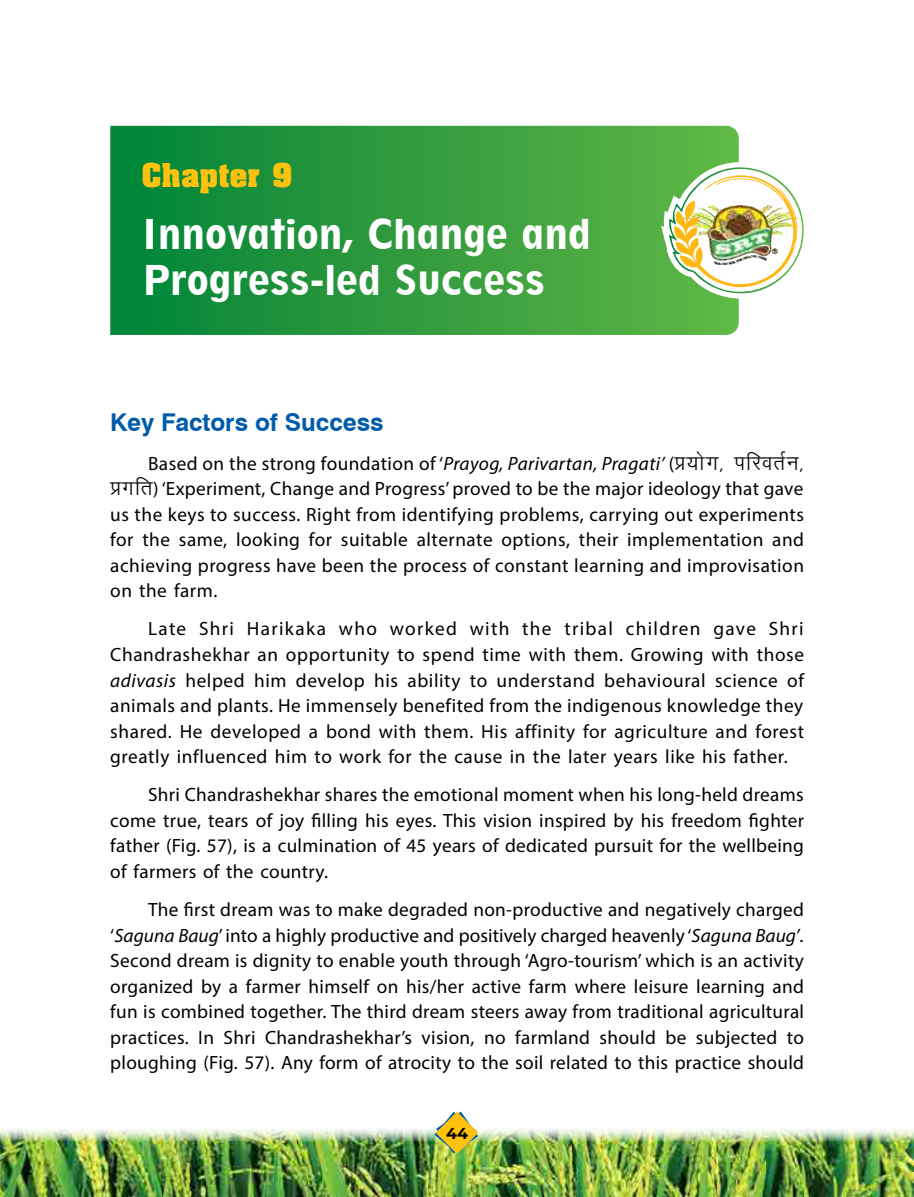
<style>
.page{position:relative;width:914px;height:1197px;background:#fff}
.page>*{position:absolute;margin:0;border:0;box-sizing:border-box;transform-origin:0 0}
.t1{font:800 condensed 38.5px/46.2px "Geometric 212 BT";letter-spacing:.015em;color:#fff}
.t2{font:700 28px "Aachen";letter-spacing:.015em;color:#ffc20e}
.t3{font:700 24.5px "Swiss 721 BT";color:#005baa}
.t4{font:19.25px/25.6px "Myriad Pro";letter-spacing:.02em;color:#000;text-align:justify}
.t5{font:700 15.75px "Montserrat Alternates";color:#000}
.s1{font-style:italic}
.s2{font-family:"Kruti Dev 010";font-size:24.5px}
</style>
<div class="page">
<img style="left:0;top:1129px;width:914px;height:68px">
<svg style="left:434px;top:1112px;width:44px;height:42px"></svg>
<svg style="left:110px;top:126px;width:628px;height:209px;background:#2d9a3e"></svg>
<img style="left:657px;top:151px;width:147px;height:161px">
<h2 class="t2" style="left:142px;top:155px;width:152px">Chapter 9</h2>
<h1 class="t1" style="left:142px;top:211px;width:450px">Innovation, Change and<br>Progress-led Success</h1>
<p class="t3" style="left:110px;top:406px;width:275px">Key Factors of Success</p>
<p class="t4" style="left:110px;top:450px;width:695px;text-indent:38px">Based on the strong foundation of ‘<span class="s1">Prayog, Parivartan, Pragati’</span> (<span class="s2">ç;ksx] ifjorZu] çxfr</span>) ‘Experiment, Change and Progress’ proved to be the major ideology that gave us the keys to success. Right from identifying problems, carrying out experiments for the same, looking for suitable alternate options, their implementation and achieving progress have been the process of constant learning and improvisation on the farm.</p>
<p class="t4" style="left:110px;top:616px;width:695px;text-indent:38px">Late Shri Harikaka who worked with the tribal children gave Shri Chandrashekhar an opportunity to spend time with them. Growing with those <span class="s1">adivasis</span> helped him develop his ability to understand behavioural science of animals and plants. He immensely benefited from the indigenous knowledge they shared. He developed a bond with them. His affinity for agriculture and forest greatly influenced him to work for the cause in the later years like his father.</p>
<p class="t4" style="left:110px;top:782px;width:695px;text-indent:38px">Shri Chandrashekhar shares the emotional moment when his long-held dreams come true, tears of joy filling his eyes. This vision inspired by his freedom fighter father (Fig. 57), is a culmination of 45 years of dedicated pursuit for the wellbeing of farmers of the country.</p>
<p class="t4" style="left:110px;top:897px;width:695px;text-indent:38px">The first dream was to make degraded non-productive and negatively charged ‘<span class="s1">Saguna Baug</span>’ into a highly productive and positively charged heavenly ‘<span class="s1">Saguna Baug’</span>.<br>Second dream is dignity to enable youth through ‘Agro-tourism’ which is an activity organized by a farmer himself on his/her active farm where leisure learning and fun is combined together. The third dream steers away from traditional agricultural practices. In Shri Chandrashekhar’s vision, no farmland should be subjected to ploughing (Fig. 57). Any form of atrocity to the soil related to this practice should</p>
<p class="t5" style="left:446px;top:1122px;width:23px">44</p>
</div>
